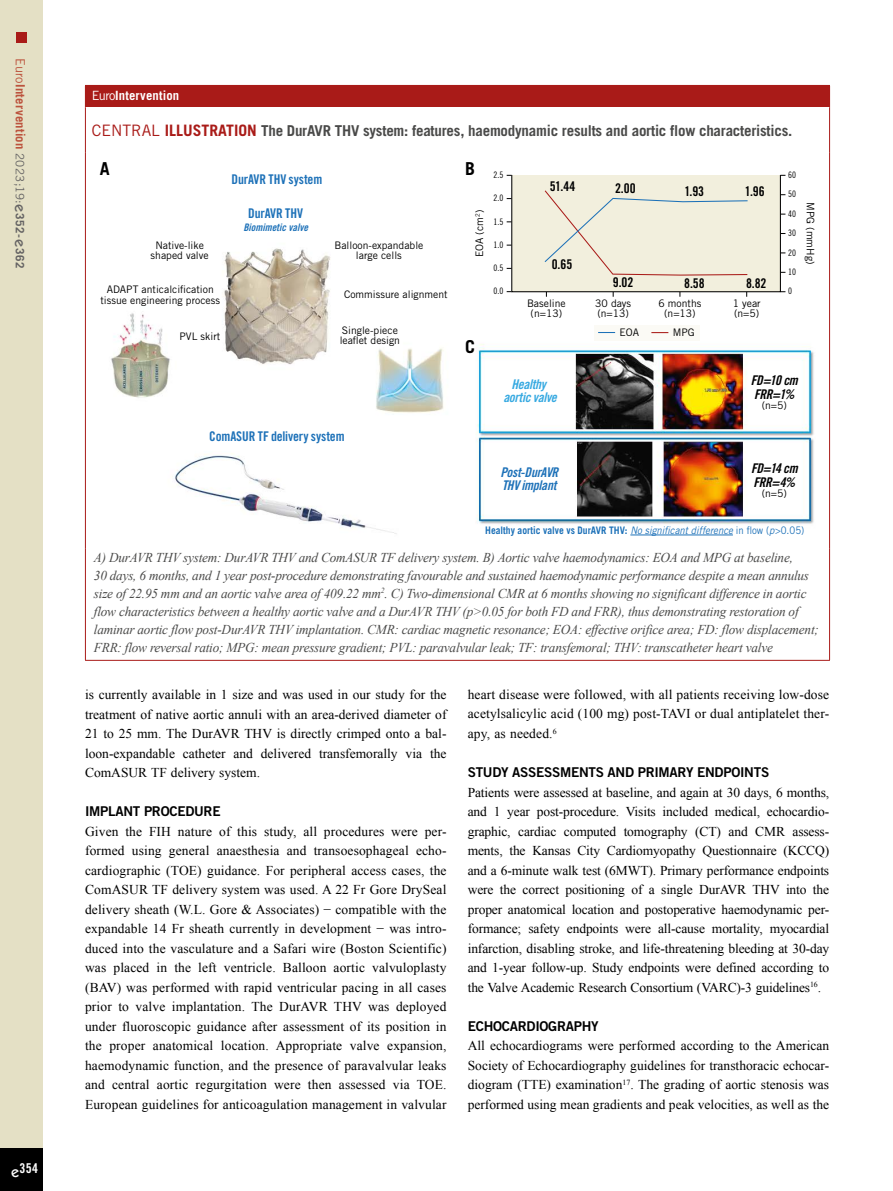
<style>
.page{position:relative;width:893px;height:1191px;background:#fff}
.page>*{position:absolute;margin:0;border:0;box-sizing:border-box;transform-origin:0 0}
.t1{font:700 17.85px "Trade Gothic LT Std";color:#000}
.t2{font:700 15px "Trade Gothic LT Std";letter-spacing:-.015em;color:#4a4a49}
.t3{font:13.5px/19.5px "Times New Roman";color:#000;text-align:justify}
.t4{font:italic 13.5px/18px "Times New Roman";letter-spacing:-.015em;color:#4a4a49}
.t5{font:13.5px "Trade Gothic LT Std Bd 2";letter-spacing:-.02em;color:#000}
.t6{font:13.5px "Trade Gothic LT Std Bd Cn 20";color:#fff}
.t7{font:13.35px "Trade Gothic LT Std Bd Cn 20";letter-spacing:-.005em;color:#1d71b8}
.t8{font:13.35px "Trade Gothic LT Std Bd Cn 20";letter-spacing:-.005em;color:#000}
.t9{font:13.35px/13.4px "Trade Gothic LT Std Bd Cn 20 Obl";letter-spacing:-.045em;color:#000}
.t10{font:13.35px/13.4px "Trade Gothic LT Std Bd Cn 20 Obl";letter-spacing:-.02em;color:#1d71b8}
.t11{font:13.35px/13.4px "Trade Gothic LT Std Bd Cn 20 Obl";letter-spacing:-.02em;color:#36a9e1;text-align:center}
.t12{font:700 12.75px "Trade Gothic LT Std";letter-spacing:.015em;color:#bc533d}
.t13{font:700 12.75px "Trade Gothic LT Std";letter-spacing:.005em;color:#fff}
.t14{font:10.35px/10.4px "Trade Gothic LT Std";color:#000;text-align:center}
.t15{font:700 10.35px "Trade Gothic LT Std";color:#1d71b8;scale:.92 1}
.t16{font:10.35px "Trade Gothic LT Std Bd Cn 20 Obl";color:#1d71b8}
.t17{font:8.85px "Trade Gothic LT Std Cn 18";color:#000}
.s1{font-weight:400}
.s2{font-weight:400;font-size:11.7px;color:#646363}
.s3{font-family:"ITC Kabel Std";font-weight:500;font-size:15px;color:#646363}
.s4{font-size:11.7px;color:#646363}
.s5{font-family:"ITC Kabel Std";font-weight:500;font-size:15px}
.s6{font-weight:400;font-size:15.75px;color:#a91b18}
.s7{font-size:15.75px;color:#a91b18}
.s8{font-weight:400;font-style:italic}
</style>
<div class="page">
<div style="left:0;top:0;width:43px;height:1191px;background:#e4e0c5"></div>
<div style="left:0;top:1148px;width:43px;height:43px;background:#000"></div>
<div style="left:16px;top:32px;width:10px;height:10px;background:#a91b18"></div>
<div style="left:85px;top:85px;width:745px;height:22px;background:#a91b18"></div>
<hr style="left:85px;top:153px;width:1px;height:395px;background:#a91b18">
<hr style="left:829px;top:153px;width:1px;height:395px;background:#a91b18">
<hr style="left:85px;top:107px;width:1px;height:46px;background:#a91b18">
<hr style="left:829px;top:107px;width:1px;height:46px;background:#a91b18">
<hr style="left:85px;top:548px;width:1px;height:112px;background:#a91b18">
<hr style="left:829px;top:548px;width:1px;height:112px;background:#a91b18">
<hr style="left:85px;top:660px;width:745px;height:1px;background:#a91b18">
<img style="left:111px;top:174px;width:703px;height:362px">
<div style="left:512px;top:175px;width:268px;height:117px;background:#f2efdd"></div>
<div style="left:511px;top:174px;width:270px;height:118px;border:1px solid #000"></div>
<svg style="left:544px;top:190px;width:204px;height:85px"></svg>
<div style="left:594px;top:325px;width:105px;height:15px;background:#fbfaf5"></div>
<svg style="left:598px;top:332px;width:17px;height:1px"></svg>
<svg style="left:651px;top:332px;width:17px;height:1px"></svg>
<hr style="left:630px;top:534px;width:103px;height:1px;background:#1d71b8">
<p class="t12" style="left:28px;top:58px;width:211px;rotate:90deg"><span class="s1">Euro</span>Intervention <span class="s2">2023;19:</span><span class="s3">e</span><span class="s4">352-</span><span class="s3">e</span><span class="s4">362</span></p>
<p class="t6" style="left:11px;top:1160px;width:28px"><span class="s5">e</span>354</p>
<p class="t13" style="left:92px;top:87px;width:89px"><span class="s1">Euro</span>Intervention</p>
<p class="t2" style="left:92px;top:121px;width:702px"><span class="s6">CENTRAL</span> <span class="s7">ILLUSTRATION</span> The DurAVR THV system: features, haemodynamic results and aortic flow characteristics.</p>
<h1 class="t1" style="left:100px;top:158px;width:11px">A</h1>
<h1 class="t1" style="left:465px;top:158px;width:11px">B</h1>
<p class="t7" style="left:232px;top:171px;width:92px">DurAVR THV system</p>
<p class="t14" style="left:151px;top:240px;width:60px">Native-like shaped valve</p>
<p class="t14" style="left:100px;top:284px;width:121px">ADAPT anticalcification tissue engineering process</p>
<p class="t14" style="left:180px;top:331px;width:42px">PVL skirt</p>
<p class="t7" style="left:248px;top:205px;width:56px">DurAVR THV</p>
<p class="t16" style="left:243px;top:221px;width:66px">Biomimetic valve</p>
<p class="t14" style="left:334px;top:240px;width:90px">Balloon-expandable large cells</p>
<p class="t14" style="left:344px;top:289px;width:105px">Commissure alignment</p>
<p class="t14" style="left:340px;top:325px;width:62px;text-align:left">Single-piece leaflet design</p>
<p class="t14" style="left:474px;top:257px;width:49px;rotate:-90deg">EOA (cm<sup>2</sup>)</p>
<h1 class="t1" style="left:465px;top:336px;width:11px">C</h1>
<p class="t17" style="left:493px;top:170px;width:11px">2.5</p>
<p class="t17" style="left:493px;top:193px;width:11px">2.0</p>
<p class="t17" style="left:493px;top:216px;width:11px">1.5</p>
<p class="t17" style="left:493px;top:239px;width:11px">1.0</p>
<p class="t17" style="left:493px;top:263px;width:11px">0.5</p>
<p class="t8" style="left:550px;top:178px;width:27px">51.44</p>
<p class="t8" style="left:615px;top:180px;width:22px">2.00</p>
<p class="t8" style="left:684px;top:183px;width:21px">1.93</p>
<p class="t8" style="left:745px;top:183px;width:21px">1.96</p>
<p class="t8" style="left:552px;top:256px;width:22px">0.65</p>
<p class="t17" style="left:788px;top:170px;width:9px">60</p>
<p class="t17" style="left:788px;top:189px;width:9px">50</p>
<p class="t17" style="left:788px;top:208px;width:9px">40</p>
<p class="t17" style="left:788px;top:228px;width:9px">30</p>
<p class="t17" style="left:788px;top:247px;width:9px">20</p>
<p class="t17" style="left:788px;top:267px;width:9px">10</p>
<p class="t8" style="left:613px;top:274px;width:22px">9.02</p>
<p class="t8" style="left:684px;top:275px;width:22px">8.58</p>
<p class="t8" style="left:746px;top:275px;width:22px">8.82</p>
<p class="t17" style="left:493px;top:286px;width:11px">0.0</p>
<p class="t17" style="left:788px;top:286px;width:5px">0</p>
<p class="t14" style="left:527px;top:298px;width:40px">Baseline (n=13)</p>
<p class="t14" style="left:595px;top:298px;width:38px;text-align:left">30 days (n=13)</p>
<p class="t14" style="left:658px;top:298px;width:45px">6 months (n=13)</p>
<p class="t14" style="left:733px;top:298px;width:29px;text-align:left">1 year (n=5)</p>
<p class="t14" style="left:619px;top:327px;width:21px">EOA</p>
<p class="t14" style="left:673px;top:327px;width:23px">MPG</p>
<p class="t14" style="left:816px;top:202px;width:64px;rotate:90deg">MPG (mmHg)</p>
<p class="t7" style="left:209px;top:428px;width:137px">ComASUR TF delivery system</p>
<p class="t11" style="left:503px;top:378px;width:55px">Healthy aortic valve</p>
<p class="t9" style="left:751px;top:374px;width:48px">FD=10 cm<br>FRR=1%</p>
<p class="t14" style="left:762px;top:400px;width:27px">(n=5)</p>
<p class="t9" style="left:751px;top:462px;width:48px">FD=14 cm<br>FRR=4%</p>
<p class="t14" style="left:762px;top:488px;width:27px">(n=5)</p>
<p class="t10" style="left:500px;top:465px;width:59px">Post-DurAVR<br>THV implant</p>
<p class="t15" style="left:485px;top:524px;width:348px">Healthy aortic valve vs DurAVR THV: <span class="s8">No significant difference</span> <span class="s1">in flow (</span><span class="s8">p</span><span class="s1">&gt;0.05)</span></p>
<p class="t4" style="left:94px;top:548px;width:726px">A) DurAVR THV system: DurAVR THV and ComASUR TF delivery system. B) Aortic valve haemodynamics: EOA and MPG at baseline,<br>30 days, 6 months, and 1 year post-procedure demonstrating favourable and sustained haemodynamic performance despite a mean annulus size of 22.95 mm and an aortic valve area of 409.22 mm<sup>2</sup>. C) Two-dimensional CMR at 6 months showing no significant difference in aortic flow characteristics between a healthy aortic valve and a DurAVR THV (p&gt;0.05 for both FD and FRR), thus demonstrating restoration of laminar aortic flow post-DurAVR THV implantation. CMR: cardiac magnetic resonance; EOA: effective orifice area; FD: flow displacement; FRR: flow reversal ratio; MPG: mean pressure gradient; PVL: paravalvular leak; TF: transfemoral; THV: transcatheter heart valve</p>
<p class="t3" style="left:85px;top:684px;width:363px">is currently available in 1 size and was used in our study for the treatment of native aortic annuli with an area-derived diameter of 21 to 25 mm. The DurAVR THV is directly crimped onto a bal&shy;loon-expandable catheter and delivered transfemorally via the ComASUR TF delivery system.</p>
<p class="t5" style="left:85px;top:803px;width:137px">IMPLANT PROCEDURE</p>
<p class="t3" style="left:85px;top:821px;width:363px">Given the FIH nature of this study, all procedures were per&shy;formed using general anaesthesia and transoesophageal echo&shy;cardiographic (TOE) guidance. For peripheral access cases, the ComASUR TF delivery system was used. A 22 Fr Gore DrySeal delivery sheath (W.L. Gore &amp; Associates) − compatible with the expandable 14 Fr sheath currently in development − was intro&shy;duced into the vasculature and a Safari wire (Boston Scientific) was placed in the left ventricle. Balloon aortic valvuloplasty (BAV) was performed with rapid ventricular pacing in all cases prior to valve implantation. The DurAVR THV was deployed under fluoroscopic guidance after assessment of its position in the proper anatomical location. Appropriate valve expansion, haemodynamic function, and the presence of paravalvular leaks and central aortic regurgitation were then assessed via TOE.<br>European guidelines for anticoagulation management in valvular</p>
<p class="t3" style="left:468px;top:684px;width:363px">heart disease were followed, with all patients receiving low-dose acetylsalicylic acid (100 mg) post-TAVI or dual antiplatelet ther&shy;apy, as needed.<sup>6</sup></p>
<p class="t5" style="left:468px;top:764px;width:303px">STUDY ASSESSMENTS AND PRIMARY ENDPOINTS</p>
<p class="t3" style="left:468px;top:782px;width:363px">Patients were assessed at baseline, and again at 30 days, 6 months, and 1 year post-procedure. Visits included medical, echocardio&shy;graphic, cardiac computed tomography (CT) and CMR assess&shy;ments, the Kansas City Cardiomyopathy Questionnaire (KCCQ) and a 6-minute walk test (6MWT). Primary performance endpoints were the correct positioning of a single DurAVR THV into the proper anatomical location and postoperative haemodynamic per&shy;formance; safety endpoints were all-cause mortality, myocardial infarction, disabling stroke, and life-threatening bleeding at 30-day and 1-year follow-up. Study endpoints were defined according to the Valve Academic Research Consortium (VARC)-3 guidelines<sup>16</sup>.</p>
<p class="t5" style="left:468px;top:1017px;width:132px">ECHOCARDIOGRAPHY</p>
<p class="t3" style="left:468px;top:1035px;width:363px">All echocardiograms were performed according to the American Society of Echocardiography guidelines for transthoracic echocar&shy;diogram (TTE) examination<sup>17</sup>. The grading of aortic stenosis was performed using mean gradients and peak velocities, as well as the</p>
</div>
